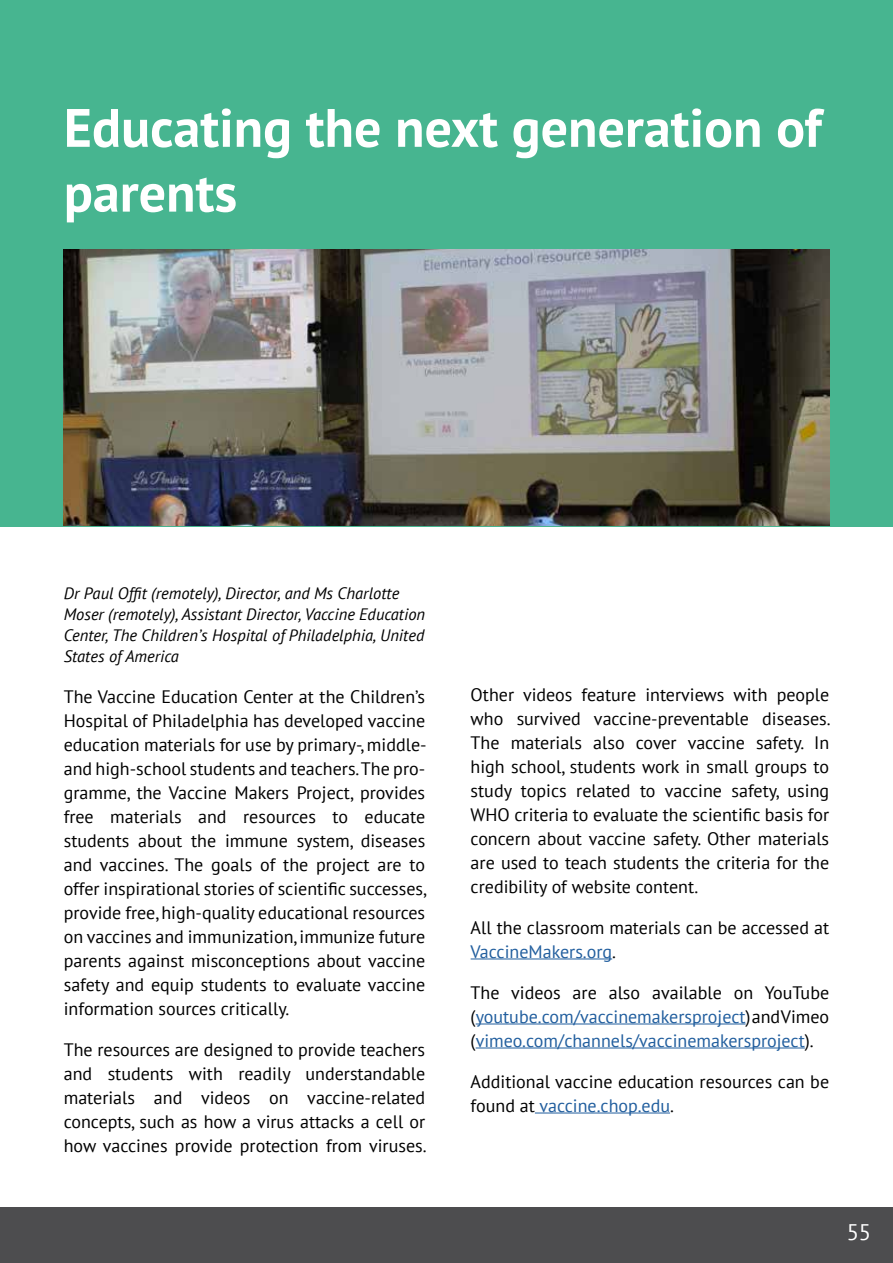
<style>
.page{position:relative;width:893px;height:1263px;background:#fff}
.page>*{position:absolute;margin:0;border:0;box-sizing:border-box;transform-origin:0 0}
.t1{font:700 54px/64.8px "PT Sans";color:#fff}
.t2{font:22.5px "PT Sans";color:#fff}
.t3{font:18px/24px "PT Sans";color:#000;text-align:justify}
.t4{font:18px/24px "PT Sans";color:#215e9e;text-align:justify}
.t5{font:italic 16.5px/21px "PT Sans";color:#000}
.s1{color:#215e9e}
.s2{color:#000}
</style>
<div class="page">
<div style="left:0;top:0;width:893px;height:527px;background:#47b590"></div>
<img style="left:64px;top:249px;width:765px;height:276px">
<hr style="left:471px;top:958px;width:141px;height:1px;background:#215e9e">
<hr style="left:476px;top:1023px;width:270px;height:1px;background:#215e9e">
<hr style="left:476px;top:1047px;width:329px;height:1px;background:#215e9e">
<hr style="left:535px;top:1112px;width:135px;height:1px;background:#215e9e">
<div style="left:0;top:1208px;width:893px;height:55px;background:#4d4d4f"></div>
<h1 class="t1" style="left:64px;top:94px;width:759px">Educating the next generation of parents</h1>
<p class="t5" style="left:64px;top:582px;width:363px">Dr Paul Offit (remotely), Director, and Ms Charlotte Moser (remotely), Assistant Director, Vaccine Education Center, The Children’s Hospital of Philadelphia, United States of America</p>
<p class="t3" style="left:64px;top:684px;width:364px">The Vaccine Education Center at the Children’s Hospital of Philadelphia has developed vaccine education materials for use by primary-, middle&shy;and high-school students and teachers. The pro&shy;gramme, the Vaccine Makers Project, provides free materials and resources to educate students about the immune system, diseases and vaccines. The goals of the project are to offer inspirational stories of scientific successes, provide free, high-quality educational resources on vaccines and immunization, immunize future parents against misconceptions about vaccine safety and equip students to evaluate vaccine information sources critically.</p>
<p class="t3" style="left:64px;top:1037px;width:364px">The resources are designed to provide teachers and students with readily understandable materials and videos on vaccine-related concepts, such as how a virus attacks a cell or how vaccines provide protection from viruses.</p>
<p class="t3" style="left:471px;top:682px;width:361px">Other videos feature interviews with people who survived vaccine-preventable diseases.<br>The materials also cover vaccine safety. In high school, students work in small groups to study topics related to vaccine safety, using WHO criteria to evaluate the scientific basis for concern about vaccine safety. Other materials are used to teach students the criteria for the credibility of website content.</p>
<p class="t3" style="left:471px;top:915px;width:360px">All the classroom materials can be accessed at<br><span class="s1">VaccineMakers.org</span>.</p>
<p class="t4" style="left:471px;top:980px;width:360px"><span class="s2">The videos are also available on YouTube (</span>youtube.com/vaccinemakersproject<span class="s2">) and Vimeo (</span>vimeo.com/channels/vaccinemakersproject<span class="s2">).</span></p>
<p class="t3" style="left:471px;top:1069px;width:360px">Additional vaccine education resources can be found at <span class="s1">vaccine.chop.edu</span>.</p>
<p class="t2" style="left:847px;top:1218px;width:26px">55</p>
</div>
